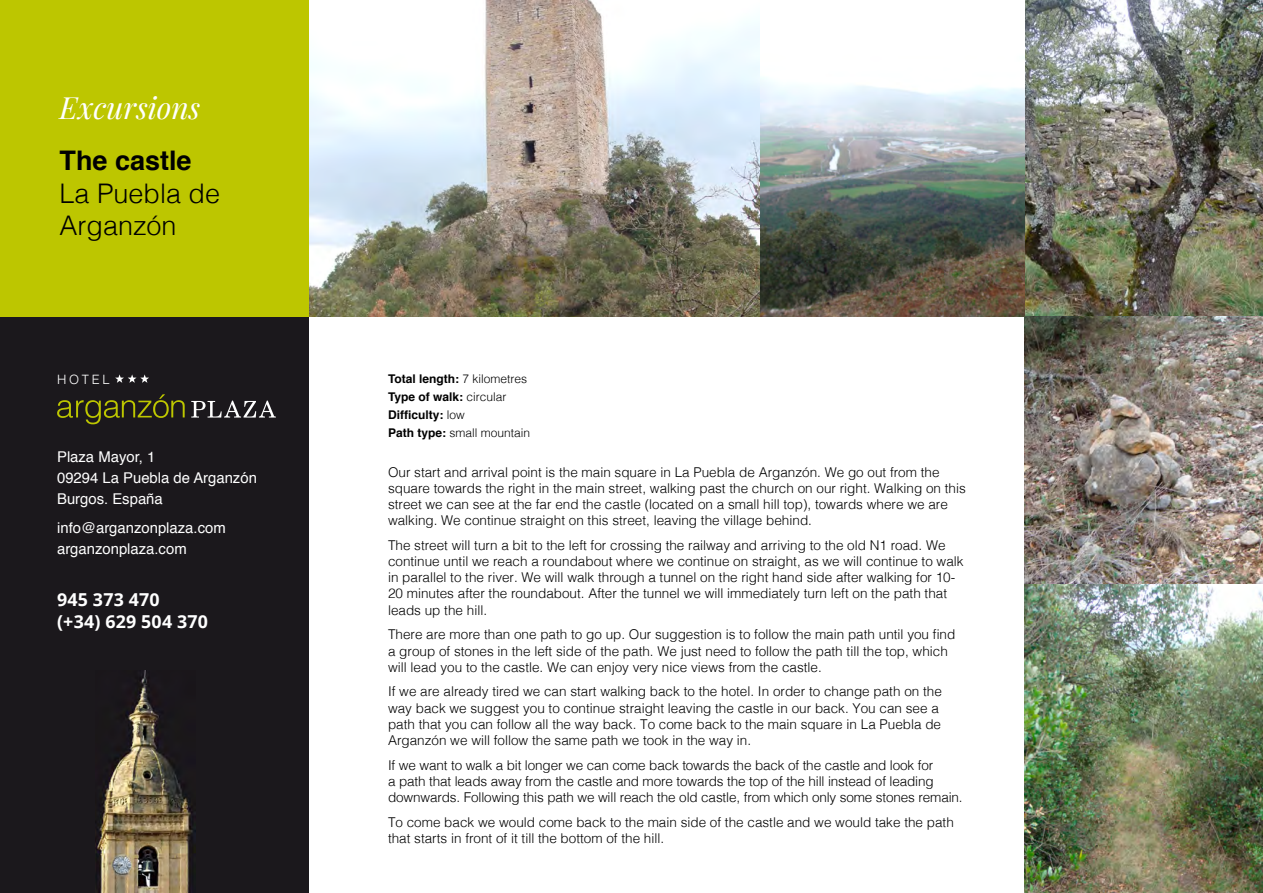
<style>
.page{position:relative;width:1263px;height:893px;background:#fff}
.page>*{position:absolute;margin:0;border:0;box-sizing:border-box;transform-origin:0 0}
.Estilo_de_párrafo_27{font:italic 30px "Playfair Display";color:#fff}
.t1{font:300 27px/32.4px "Helvetica";color:#000}
.t2{font:700 27px "Helvetica";color:#000}
.t3{font:700 17.85px "Open Sans";letter-spacing:.01em;color:#fff}
.t4{font:14.85px "Helvetica";color:#fff}
.Estilo_de_párrafo_4{font:300 13.5px/16.2px "Helvetica";color:#000}
.t5{font:300 12.9px "Helvetica";letter-spacing:.21em;color:#fff}
.Estilo_de_párrafo_1{font:700 12px "Helvetica";color:#000}
.Estilo_de_párrafo_1-2{font:300 12px "Helvetica";color:#000}
.s1{font-weight:300}
.s2{font-weight:700}
</style>
<div class="page">
<img style="left:308px;top:0;width:453px;height:316px">
<div style="left:0;top:0;width:308px;height:893px;background:#1b181c"></div>
<div style="left:0;top:0;width:308px;height:316px;background:#bdc600"></div>
<img style="left:96px;top:671px;width:99px;height:222px">
<svg style="left:57px;top:394px;width:128px;height:30px"></svg>
<svg style="left:191px;top:401px;width:85px;height:17px"></svg>
<svg style="left:115px;top:374px;width:34px;height:9px"></svg>
<img style="left:1025px;top:0;width:238px;height:316px">
<img style="left:1025px;top:316px;width:238px;height:577px">
<img style="left:761px;top:77px;width:264px;height:239px">
<p class="Estilo_de_párrafo_27" style="left:60px;top:87px;width:142px">Excursions</p>
<p class="t2" style="left:60px;top:139px;width:134px">The castle</p>
<p class="t1" style="left:60px;top:175px;width:162px">La Puebla de<br>Arganzón</p>
<p class="t5" style="left:57px;top:368px;width:54px">HOTEL</p>
<p class="t4" style="left:57px;top:445px;width:100px">Plaza Mayor, 1</p>
<p class="t4" style="left:57px;top:466px;width:201px">09294 La Puebla de Arganzón</p>
<p class="t4" style="left:57px;top:487px;width:107px">Burgos. España</p>
<p class="t4" style="left:57px;top:516px;width:170px">info@arganzonplaza.com</p>
<p class="t4" style="left:57px;top:537px;width:131px">arganzonplaza.com</p>
<p class="t3" style="left:57px;top:587px;width:104px">945 373 470</p>
<p class="t3" style="left:57px;top:609px;width:152px">(+34) 629 504 370</p>
<p class="Estilo_de_párrafo_1" style="left:388px;top:369px;width:141px">Total length: <span class="s1">7 kilometres</span></p>
<p class="Estilo_de_párrafo_1" style="left:388px;top:387px;width:120px">Type of walk: <span class="s1">circular</span></p>
<p class="Estilo_de_párrafo_1" style="left:388px;top:405px;width:78px">Difficulty: <span class="s1">low</span></p>
<p class="Estilo_de_párrafo_1-2" style="left:388px;top:423px;width:144px"><span class="s2">Path type:</span> small mountain</p>
<p class="Estilo_de_párrafo_4" style="left:388px;top:463px;width:579px">Our start and arrival point is the main square in La Puebla de Arganzón. We go out from the square towards the right in the main street, walking past the church on our right. Walking on this street we can see at the far end the castle (located on a small hill top), towards where we are walking. We continue straight on this street, leaving the village behind.</p>
<p class="Estilo_de_párrafo_4" style="left:388px;top:536px;width:577px">The street will turn a bit to the left for crossing the railway and arriving to the old N1 road. We continue until we reach a roundabout where we continue on straight, as we will continue to walk in parallel to the river. We will walk through a tunnel on the right hand side after walking for 10- 20 minutes after the roundabout. After the tunnel we will immediately turn left on the path that leads up the hill.</p>
<p class="Estilo_de_párrafo_4" style="left:388px;top:625px;width:569px">There are more than one path to go up. Our suggestion is to follow the main path until you find a group of stones in the left side of the path. We just need to follow the path till the top, which will lead you to the castle. We can enjoy very nice views from the castle.</p>
<p class="Estilo_de_párrafo_4" style="left:388px;top:683px;width:555px">If we are already tired we can start walking back to the hotel. In order to change path on the way back we suggest you to continue straight leaving the castle in our back. You can see a path that you can follow all the way back. To come back to the main square in La Puebla de Arganzón we will follow the same path we took in the way in.</p>
<p class="Estilo_de_párrafo_4" style="left:388px;top:756px;width:576px">If we want to walk a bit longer we can come back towards the back of the castle and look for<br>a path that leads away from the castle and more towards the top of the hill instead of leading downwards. Following this path we will reach the old castle, from which only some stones remain.</p>
<p class="Estilo_de_párrafo_4" style="left:388px;top:813px;width:567px">To come back we would come back to the main side of the castle and we would take the path that starts in front of it till the bottom of the hill.</p>
</div>
